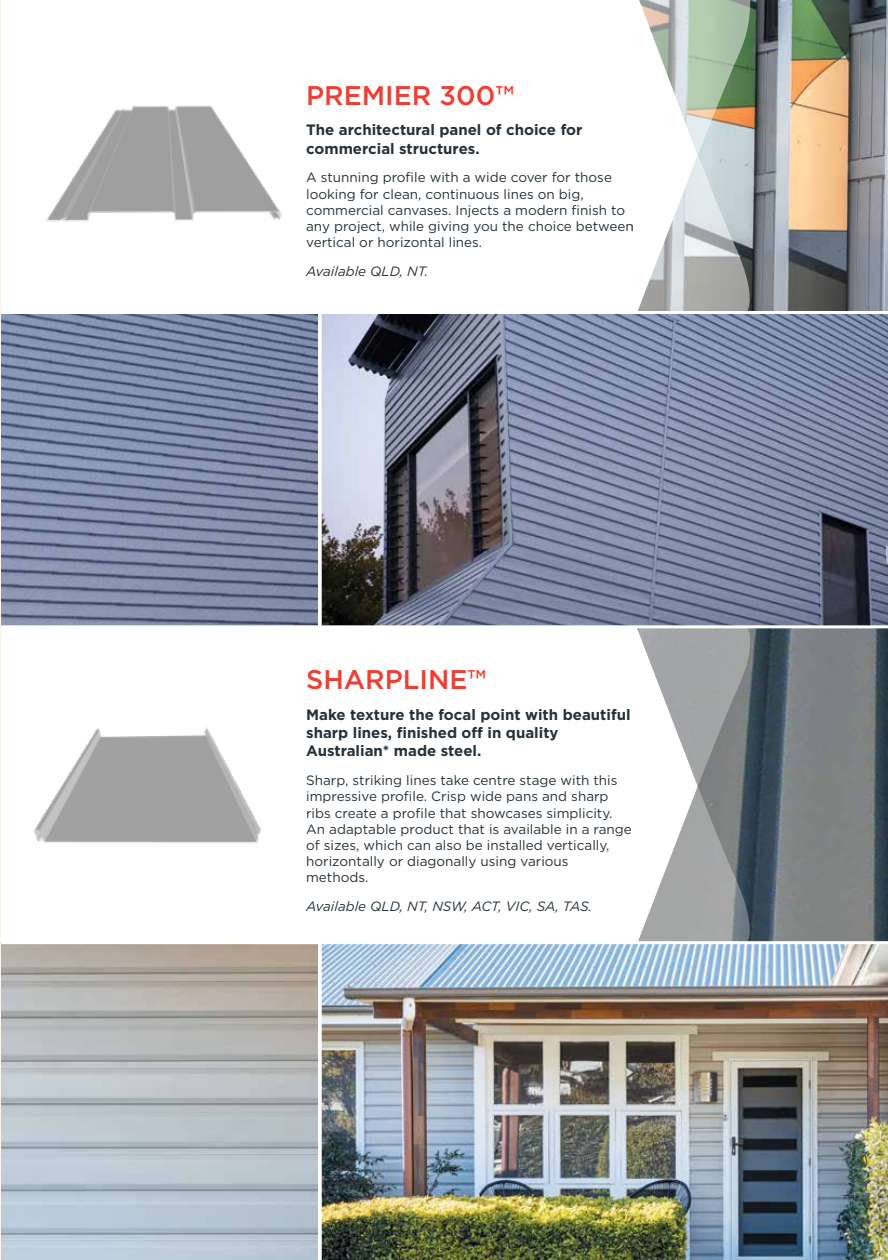
<style>
.page{position:relative;width:888px;height:1260px;background:#fff}
.page>*{position:absolute;margin:0;border:0;box-sizing:border-box;transform-origin:0 0}
.t1{font:500 27px "Gotham";color:#ef3e33}
.t2{font:700 15px/18px "Gotham";color:#263238}
.t3{font:13.5px/16.2px "Gotham";color:#263238}
.t4{font:italic 13.5px "Gotham";color:#263238}
</style>
<div class="page">
<hr style="left:0;top:0;width:1px;height:1260px;background:#fbf4eb">
<img style="left:751px;top:0;width:137px;height:311px">
<img style="left:751px;top:628px;width:137px;height:313px">
<svg style="left:637px;top:0;width:114px;height:311px"></svg>
<svg style="left:637px;top:628px;width:114px;height:313px"></svg>
<img style="left:322px;top:314px;width:566px;height:311px">
<img style="left:1px;top:314px;width:316px;height:311px">
<img style="left:322px;top:944px;width:566px;height:316px">
<img style="left:46px;top:105px;width:236px;height:117px">
<img style="left:33px;top:727px;width:229px;height:117px">
<h1 class="t1" style="left:306px;top:77px;width:209px">PREMIER 300™</h1>
<p class="t2" style="left:306px;top:121px;width:278px">The architectural panel of choice for commercial structures.</p>
<p class="t3" style="left:306px;top:169px;width:329px">A stunning profile with a wide cover for those looking for clean, continuous lines on big, commercial canvases. Injects a modern finish to any project, while giving you the choice between vertical or horizontal lines.</p>
<p class="t4" style="left:306px;top:263px;width:124px">Available QLD, NT.</p>
<h1 class="t1" style="left:306px;top:662px;width:181px">SHARPLINE™</h1>
<p class="t2" style="left:306px;top:706px;width:326px">Make texture the focal point with beautiful sharp lines, finished off in quality<br>Australian* made steel.</p>
<p class="t3" style="left:306px;top:772px;width:327px">Sharp, striking lines take centre stage with this impressive profile. Crisp wide pans and sharp ribs create a profile that showcases simplicity.<br>An adaptable product that is available in a range of sizes, which can also be installed vertically, horizontally or diagonally using various methods.</p>
<p class="t4" style="left:306px;top:898px;width:287px">Available QLD, NT, NSW, ACT, VIC, SA, TAS.</p>
</div>
